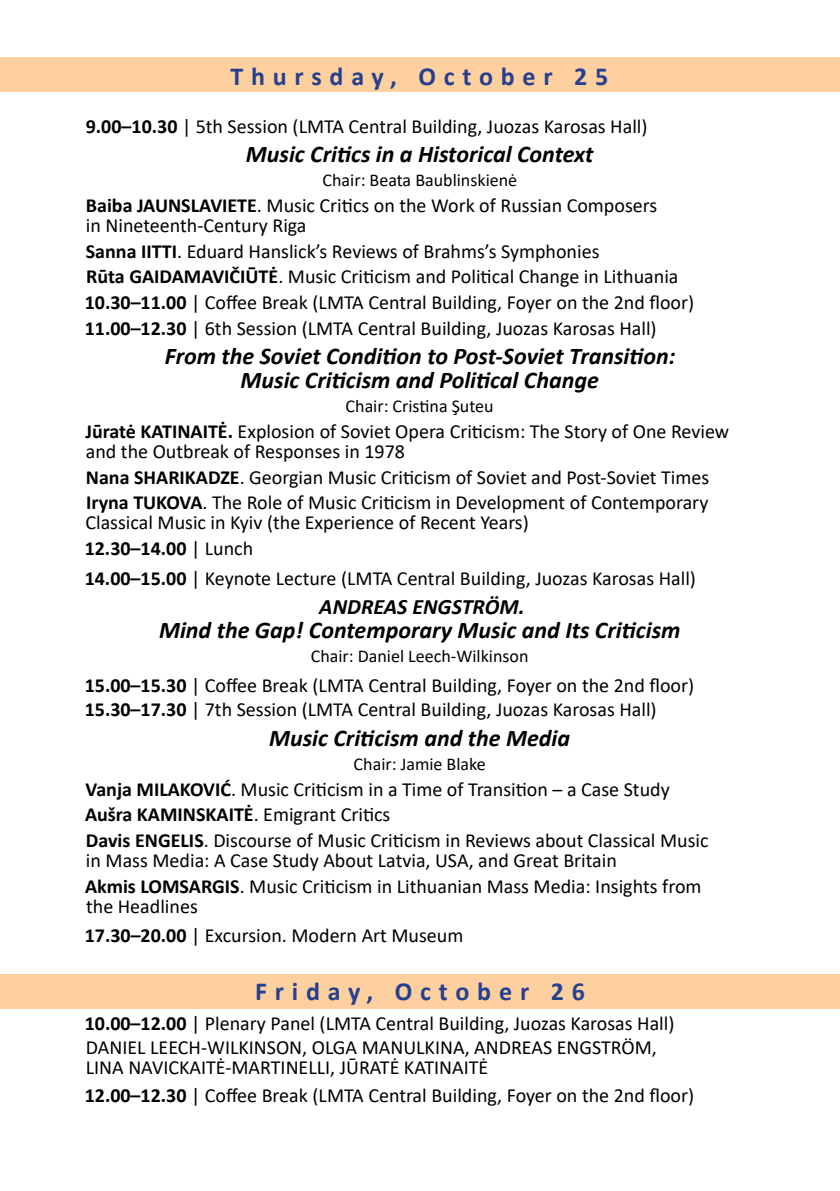
<style>
.page{position:relative;width:840px;height:1191px;background:#fff}
.page>*{position:absolute;margin:0;border:0;box-sizing:border-box;transform-origin:0 0}
.t1{font:700 26px "Calibri";letter-spacing:.3em;color:#25408f}
.t2{font:italic 700 24px/24px "Calibri";color:#000;text-align:center}
.t3{font:italic 700 22px "Calibri";color:#000}
.t4{font:20px/25.6px "Calibri";color:#000}
.t5{font:18px "Calibri";color:#000}
.s1{font-weight:700}
</style>
<div class="page">
<div style="left:0;top:58px;width:839px;height:34px;background:#fed09f"></div>
<div style="left:0;top:974px;width:839px;height:34px;background:#fed09f"></div>
<h1 class="t1" style="left:230px;top:58px;width:379px">Thursday, October 25</h1>
<p class="t4" style="left:86px;top:113px;width:563px"><span class="s1">9.00–10.30</span> | 5th Session (LMTA Central Building, Juozas Karosas Hall)</p>
<p class="t2" style="left:246px;top:141px;width:349px">Music Critics in a Historical Context</p>
<p class="t5" style="left:322px;top:168px;width:196px">Chair: Beata Baublinskienė</p>
<p class="t4" style="left:86px;top:195px;width:572px;line-height:20px"><span class="s1">Baiba JAUNSLAVIETE</span>. Music Critics on the Work of Russian Composers in Nineteenth-Century Riga</p>
<p class="t4" style="left:85px;top:238px;width:610px"><span class="s1">Sanna IITTI</span>. Eduard Hanslick’s Reviews of Brahms’s Symphonies<br><span class="s1">Rūta GAIDAMAVIČIŪTĖ</span>. Music Criticism and Political Change in Lithuania <span class="s1">10.30–11.00</span> | Coffee Break (LMTA Central Building, Foyer on the 2nd floor)<br><span class="s1">11.00–12.30</span> | 6th Session (LMTA Central Building, Juozas Karosas Hall)</p>
<p class="t2" style="left:165px;top:343px;width:512px">From the Soviet Condition to Post-Soviet Transition:<br>Music Criticism and Political Change</p>
<p class="t5" style="left:345px;top:394px;width:149px">Chair: Cristina Şuteu</p>
<p class="t4" style="left:85px;top:421px;width:645px;line-height:20px"><span class="s1">Jūratė KATINAITĖ.</span> Explosion of Soviet Opera Criticism: The Story of One Review and the Outbreak of Responses in 1978</p>
<p class="t4" style="left:86px;top:464px;width:624px"><span class="s1">Nana SHARIKADZE</span>. Georgian Music Criticism of Soviet and Post-Soviet Times<br><span class="s1">Iryna TUKOVA</span>. The Role of Music Criticism in Development of Contemporary</p>
<p class="t4" style="left:85px;top:509px;width:445px">Classical Music in Kyiv (the Experience of Recent Years)<br><span class="s1">12.30–14.00</span> | Lunch</p>
<p class="t4" style="left:85px;top:565px;width:612px"><span class="s1">14.00–15.00</span> | Keynote Lecture (LMTA Central Building, Juozas Karosas Hall)</p>
<p class="t3" style="left:319px;top:591px;width:16px">AND</p>
<p class="t3" style="left:361px;top:591px;width:25px">REAS</p>
<p class="t3" style="left:412px;top:591px;width:14px">ENGS</p>
<p class="t3" style="left:461px;top:591px;width:64px">TRÖM.</p>
<p class="t2" style="left:159px;top:617px;width:522px">Mind the Gap! Contemporary Music and Its Criticism</p>
<p class="t5" style="left:310px;top:644px;width:219px">Chair: Daniel Leech-Wilkinson</p>
<p class="t4" style="left:85px;top:673px;width:610px;line-height:24px"><span class="s1">15.00–15.30</span> | Coffee Break (LMTA Central Building, Foyer on the 2nd floor)<br><span class="s1">15.30–17.30</span> | 7th Session (LMTA Central Building, Juozas Karosas Hall)</p>
<p class="t2" style="left:269px;top:725px;width:302px">Music Criticism and the Media</p>
<p class="t5" style="left:353px;top:751px;width:133px">Chair: Jamie Blake</p>
<p class="t4" style="left:85px;top:775px;width:624px"><span class="s1">Vanja MILAKOVIĆ</span>. Music Criticism in a Time of Transition – a Case Study<br><span class="s1">Aušra KAMINSKAITĖ</span>. Emigrant Critics<br><span class="s1">Davis ENGELIS</span>. Discourse of Music Criticism in Reviews about Classical Music</p>
<p class="t4" style="left:85px;top:847px;width:617px">in Mass Media: A Case Study About Latvia, USA, and Great Britain<br><span class="s1">Akmis LOMSARGIS</span>. Music Criticism in Lithuanian Mass Media: Insights from</p>
<p class="t4" style="left:85px;top:890px;width:380px;line-height:29.6px">the Headlines<br><span class="s1">17.30–20.00</span> | Excursion. Modern Art Museum</p>
<h1 class="t1" style="left:255px;top:973px;width:331px">Friday, October 26</h1>
<p class="t4" style="left:85px;top:1011px;width:591px;line-height:23.6px"><span class="s1">10.00–12.00</span> | Plenary Panel (LMTA Central Building, Juozas Karosas Hall)<br>DANIEL LEECH-WILKINSON, OLGA MANULKINA, ANDREAS ENGSTRÖM,</p>
<p class="t4" style="left:85px;top:1052px;width:610px;line-height:28px">LINA NAVICKAITĖ-MARTINELLI, JŪRATĖ KATINAITĖ<br><span class="s1">12.00–12.30</span> | Coffee Break (LMTA Central Building, Foyer on the 2nd floor)</p>
</div>
